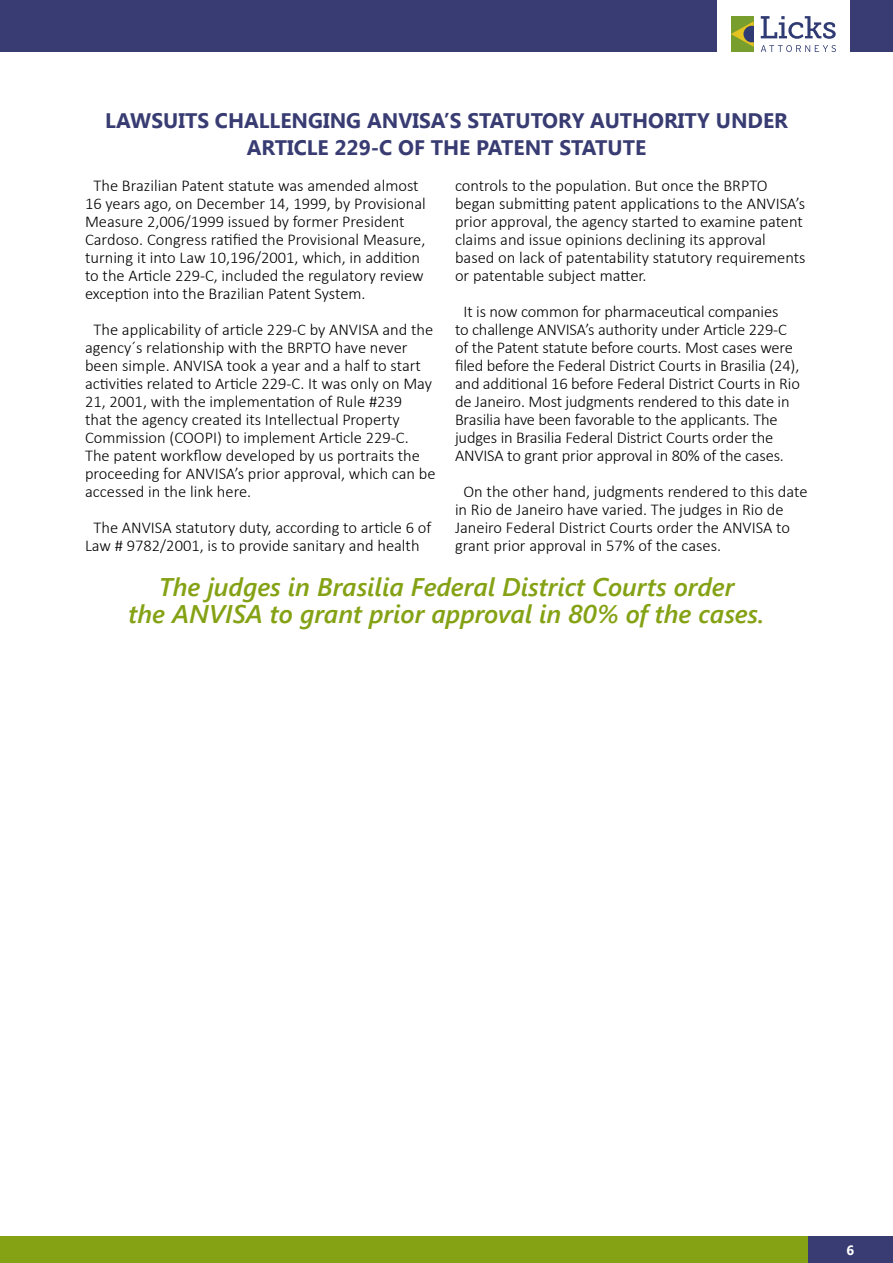
<style>
.page{position:relative;width:893px;height:1263px;background:#fff}
.page>*{position:absolute;margin:0;border:0;box-sizing:border-box;transform-origin:0 0}
.t1{font:italic 600 25.5px/27px "Segoe UI";color:#84a214;text-align:center}
.t2{font:700 21px/27px "Segoe UI";color:#383c72;text-align:center}
.t3{font:300 16.5px/18px "Calibri";color:#000}
.t4{font:700 13.5px "Segoe UI";color:#fff}
</style>
<div class="page">
<div style="left:0;top:1236px;width:893px;height:27px;background:#84a214"></div>
<div style="left:808px;top:1236px;width:85px;height:27px;background:#383c72"></div>
<div style="left:0;top:0;width:716px;height:52px;background:#383c72"></div>
<div style="left:850px;top:0;width:43px;height:52px;background:#383c72"></div>
<svg style="left:761px;top:45px;width:75px;height:7px"></svg>
<svg style="left:761px;top:16px;width:75px;height:23px"></svg>
<div style="left:731px;top:16px;width:23px;height:36px;background:#789e2e"></div>
<svg style="left:731px;top:21px;width:23px;height:26px"></svg>
<p class="t2" style="left:105px;top:106px;width:684px">LAWSUITS CHALLENGING ANVISA’S STATUTORY AUTHORITY UNDER<br>ARTICLE 229-C OF THE PATENT STATUTE</p>
<p class="t3" style="left:85px;top:176px;width:342px;text-indent:8px">The Brazilian Patent statute was amended almost 16 years ago, on December 14, 1999, by Provisional Measure 2,006/1999 issued by former President Cardoso. Congress ratified the Provisional Measure, turning it into Law 10,196/2001, which, in addition to the Article 229-C, included the regulatory review exception into the Brazilian Patent System.</p>
<p class="t3" style="left:85px;top:320px;width:352px;text-indent:8px">The applicability of article 229-C by ANVISA and the agency´s relationship with the BRPTO have never been simple. ANVISA took a year and a half to start activities related to Article 229-C. It was only on May 21, 2001, with the implementation of Rule #239<br>that the agency created its Intellectual Property Commission (COOPI) to implement Article 229-C.<br>The patent workflow developed by us portraits the proceeding for ANVISA’s prior approval, which can be accessed in the link here.</p>
<p class="t3" style="left:85px;top:518px;width:348px;text-indent:8px">The ANVISA statutory duty, according to article 6 of<br>Law # 9782/2001, is to provide sanitary and health</p>
<p class="t3" style="left:455px;top:176px;width:352px">controls to the population. But once the BRPTO began submitting patent applications to the ANVISA’s prior approval, the agency started to examine patent claims and issue opinions declining its approval based on lack of patentability statutory requirements or patentable subject matter.</p>
<p class="t3" style="left:455px;top:302px;width:346px;text-indent:8px">It is now common for pharmaceutical companies<br>to challenge ANVISA’s authority under Article 229-C of the Patent statute before courts. Most cases were filed before the Federal District Courts in Brasilia (24), and additional 16 before Federal District Courts in Rio de Janeiro. Most judgments rendered to this date in Brasilia have been favorable to the applicants. The judges in Brasilia Federal District Courts order the ANVISA to grant prior approval in 80% of the cases.</p>
<p class="t3" style="left:455px;top:482px;width:354px;text-indent:8px">On the other hand, judgments rendered to this date in Rio de Janeiro have varied. The judges in Rio de Janeiro Federal District Courts order the ANVISA to grant prior approval in 57% of the cases.</p>
<h1 class="t1" style="left:129px;top:571px;width:637px">The judges in Brasilia Federal District Courts order<br>the ANVISA to grant prior approval in 80% of the cases.</h1>
<p class="t4" style="left:847px;top:1240px;width:9px">6</p>
</div>
